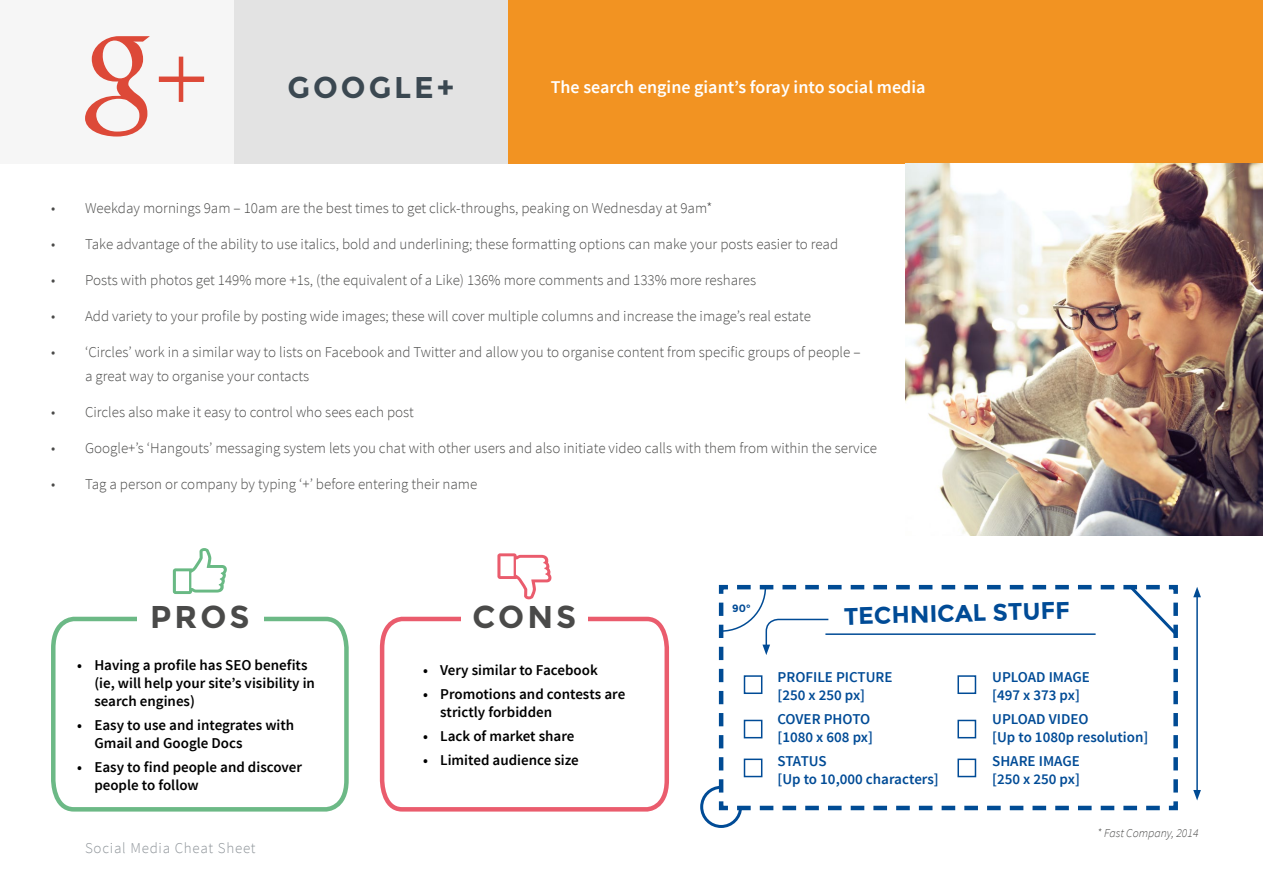
<style>
.page{position:relative;width:1263px;height:893px;background:#fff}
.page>*{position:absolute;margin:0;border:0;box-sizing:border-box;transform-origin:0 0}
.t1{font:700 31.5px "Montserrat";letter-spacing:.095em;color:#4a4a49}
.t2{font:700 30px "Montserrat";letter-spacing:.1em;color:#3b4851}
.t3{font:700 24px "Montserrat";color:#004b96}
.t4{font:600 18px "Source Sans Pro";color:#fff}
.t5{font:300 15px/24px "Source Sans Pro";color:#4a4a49}
.t6{font:600 15px/18px "Source Sans Pro";color:#000}
.t7{font:600 15px/18px "Source Sans Pro";color:#004b96}
.t8{font:300 15px "Source Sans Pro";letter-spacing:.05em;color:#8e9499}
.t9{font:italic 300 12px "Source Sans Pro";color:#4a4a49}
.t10{font:700 10.5px "Montserrat";color:#004b96}
</style>
<div class="page">
<div style="left:210px;top:1px;width:341px;height:163px;background:#e3e3e3"></div>
<div style="left:0;top:1px;width:234px;height:163px;background:#f6f6f6"></div>
<div style="left:508px;top:1px;width:755px;height:163px;background:#f29322"></div>
<svg style="left:51px;top:616px;width:298px;height:196px"></svg>
<svg style="left:379px;top:616px;width:290px;height:196px"></svg>
<svg style="left:173px;top:548px;width:54px;height:46px"></svg>
<svg style="left:497px;top:553px;width:55px;height:46px"></svg>
<div style="left:137px;top:601px;width:127px;height:39px;background:#fff"></div>
<div style="left:461px;top:601px;width:127px;height:39px;background:#fff"></div>
<hr style="left:1196px;top:595px;width:2px;height:197px;background:#004b94">
<svg style="left:1193px;top:587px;width:8px;height:10px"></svg>
<svg style="left:1193px;top:790px;width:8px;height:10px"></svg>
<svg style="left:700px;top:584px;width:478px;height:244px"></svg>
<div style="left:744px;top:675px;width:18px;height:19px;border:2px solid #004b96"></div>
<div style="left:957px;top:675px;width:19px;height:19px;border:2px solid #004b96"></div>
<div style="left:744px;top:720px;width:18px;height:18px;border:2px solid #004b96"></div>
<div style="left:744px;top:759px;width:18px;height:18px;border:2px solid #004b96"></div>
<div style="left:957px;top:759px;width:19px;height:18px;border:2px solid #004b96"></div>
<div style="left:957px;top:720px;width:19px;height:18px;border:2px solid #004b96"></div>
<svg style="left:159px;top:57px;width:45px;height:45px"></svg>
<svg style="left:85px;top:36px;width:65px;height:101px"></svg>
<img style="left:906px;top:164px;width:357px;height:372px">
<h2 class="t2" style="left:288px;top:69px;width:168px">GOOGLE+</h2>
<p class="t4" style="left:551px;top:75px;width:376px">The search engine giant’s foray into social media</p>
<p class="t5" style="left:51px;top:197px;width:663px">• Weekday mornings 9am – 10am are the best times to get click-throughs, peaking on Wednesday at 9am*</p>
<p class="t5" style="left:51px;top:233px;width:789px">• Take advantage of the ability to use italics, bold and underlining; these formatting options can make your posts easier to read</p>
<p class="t5" style="left:51px;top:269px;width:707px">• Posts with photos get 149% more +1s, (the equivalent of a Like) 136% more comments and 133% more reshares</p>
<p class="t5" style="left:51px;top:305px;width:761px">• Add variety to your profile by posting wide images; these will cover multiple columns and increase the image’s real estate</p>
<p class="t5" style="left:85px;top:341px;width:777px;text-indent:-34px">• ‘Circles’ work in a similar way to lists on Facebook and Twitter and allow you to organise content from specific groups of people – a great way to organise your contacts</p>
<p class="t5" style="left:51px;top:401px;width:364px">• Circles also make it easy to control who sees each post</p>
<p class="t5" style="left:51px;top:437px;width:827px">• Google+’s ‘Hangouts’ messaging system lets you chat with other users and also initiate video calls with them from within the service</p>
<p class="t5" style="left:51px;top:473px;width:428px">• Tag a person or company by typing ‘+’ before entering their name</p>
<h1 class="t1" style="left:150px;top:599px;width:101px">PROS</h1>
<h1 class="t1" style="left:472px;top:599px;width:105px">CONS</h1>
<p class="t6" style="left:94px;top:656px;width:222px;text-indent:-17px">• Having a profile has SEO benefits (ie, will help your site’s visibility in search engines)</p>
<p class="t6" style="left:94px;top:716px;width:201px;text-indent:-17px">• Easy to use and integrates with<br>Gmail and Google Docs</p>
<p class="t6" style="left:94px;top:758px;width:209px;text-indent:-17px">• Easy to find people and discover people to follow</p>
<p class="t8" style="left:85px;top:839px;width:172px">Social Media Cheat Sheet</p>
<p class="t6" style="left:423px;top:661px;width:176px">• Very similar to Facebook</p>
<p class="t6" style="left:440px;top:685px;width:187px;text-indent:-17px">• Promotions and contests are strictly forbidden</p>
<p class="t6" style="left:423px;top:727px;width:153px">• Lack of market share</p>
<p class="t6" style="left:423px;top:751px;width:157px">• Limited audience size</p>
<p class="t10" style="left:732px;top:602px;width:20px">90°</p>
<h3 class="t3" style="left:844px;top:601px;width:228px;rotate:-1deg">TECHNICAL STUFF</h3>
<p class="t7" style="left:777px;top:669px;width:117px">PROFILE PICTURE [250 x 250 px]</p>
<p class="t7" style="left:777px;top:711px;width:97px">COVER PHOTO [1080 x 608 px]</p>
<p class="t7" style="left:777px;top:753px;width:163px">STATUS<br>[Up to 10,000 characters]</p>
<p class="t7" style="left:992px;top:669px;width:99px">UPLOAD IMAGE [497 x 373 px]</p>
<p class="t7" style="left:992px;top:711px;width:158px">UPLOAD VIDEO<br>[Up to 1080p resolution]</p>
<p class="t7" style="left:992px;top:753px;width:89px">SHARE IMAGE [250 x 250 px]</p>
<p class="t9" style="left:1097px;top:825px;width:103px">* Fast Company, 2014</p>
</div>
